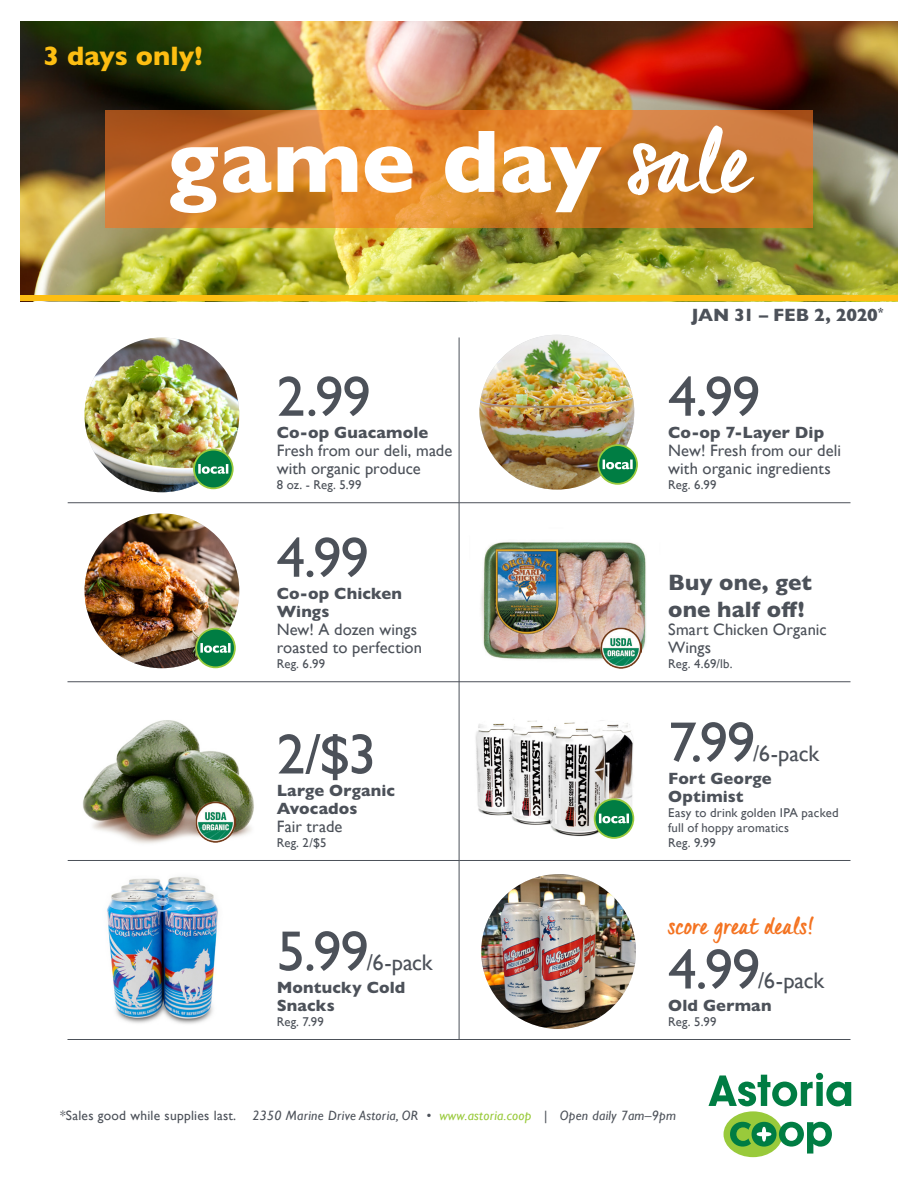
<style>
.page{position:relative;width:918px;height:1188px;background:#fff}
.page>*{position:absolute;margin:0;border:0;box-sizing:border-box;transform-origin:0 0}
.t1{font:800 135px "Gill Sans MT Pro";color:#fff}
.t2{font:800 90px "Gill Sans MT Pro";color:#fff}
.Price{font:57px "Gill Sans";letter-spacing:-.02em;color:#4c5159}
.t3{font:800 27px "Gill Sans MT Pro";color:#fdbe12}
.Barker_Small{font:700 24px "Quintus";letter-spacing:.01em;color:#f47321}
.Price-2{font:22.5px "Gill Sans";letter-spacing:-.01em;color:#4c5159}
.Secondary_Descriptio{font:800 22.5px/27px "Gill Sans MT Pro";letter-spacing:.005em;color:#4c5159}
.Date_Line_Header{font:800 18px "Gill Sans MT Pro";letter-spacing:-.01em;color:#4c5159}
.Secondary_Descriptio-2{font:16.5px/18px "Gill Sans";letter-spacing:.005em;color:#4c5159}
.Product_Name{font:800 16.5px/18px "Gill Sans MT Pro";letter-spacing:.01em;color:#4c5159}
.Secondary_Descriptio-3{font:800 16.5px "Gill Sans MT Pro";letter-spacing:.01em;color:#4c5159}
.FOOTER_centered_copy{font:italic 13.5px "Gill Sans";letter-spacing:.02em;color:#4c5159}
.Third_Level_Informat{font:12.75px/15px "Gill Sans";letter-spacing:.015em;color:#4c5159}
.Secondary_Descriptio-4{font:12.75px "Gill Sans";letter-spacing:.01em;color:#4c5159}
.s1{font-family:"Quintus";font-weight:700}
.s2{font-style:normal}
.s3{color:#99ca3b}
</style>
<div class="page">
<img style="left:475px;top:720px;width:160px;height:117px">
<img style="left:107px;top:876px;width:111px;height:148px">
<img style="left:479px;top:335px;width:155px;height:155px;border-radius:77px">
<img style="left:481px;top:874px;width:155px;height:155px;border-radius:77px">
<img style="left:481px;top:542px;width:165px;height:127px">
<svg style="left:594px;top:798px;width:40px;height:41px"></svg>
<svg style="left:597px;top:444px;width:41px;height:41px"></svg>
<div style="left:724px;top:1111px;width:59px;height:46px;background:#99ca3b;border-radius:50%"></div>
<svg style="left:708px;top:1073px;width:143px;height:33px"></svg>
<svg style="left:730px;top:1122px;width:102px;height:32px"></svg>
<hr style="left:459px;top:860px;width:391px;height:1px;background:#4c5159">
<hr style="left:68px;top:502px;width:391px;height:1px;background:#4c5159">
<hr style="left:459px;top:502px;width:391px;height:1px;background:#4c5159">
<hr style="left:68px;top:860px;width:391px;height:1px;background:#4c5159">
<hr style="left:68px;top:681px;width:782px;height:1px;background:#4c5159">
<hr style="left:459px;top:338px;width:1px;height:702px;background:#4c5159">
<hr style="left:68px;top:1039px;width:782px;height:1px;background:#4c5159">
<img style="left:21px;top:22px;width:877px;height:273px">
<svg style="left:106px;top:111px;width:707px;height:117px;background:#d37e2d"></svg>
<img style="left:84px;top:338px;width:155px;height:154px;border-radius:77px">
<img style="left:84px;top:513px;width:155px;height:155px;border-radius:77px">
<img style="left:601px;top:628px;width:40px;height:40px">
<svg style="left:193px;top:449px;width:41px;height:40px"></svg>
<svg style="left:195px;top:628px;width:41px;height:40px"></svg>
<img style="left:83px;top:720px;width:171px;height:124px">
<img style="left:195px;top:802px;width:41px;height:40px">
<div style="left:21px;top:295px;width:877px;height:6px;background:#fdbe12"></div>
<p class="t3" style="left:43px;top:40px;width:161px">3 days only!</p>
<p class="t1" style="left:134px;top:60px;width:651px">game day</p>
<p class="t2" style="left:168px;top:108px;width:584px">game day <span class="s1">sale</span></p>
<p class="Price" style="left:277px;top:363px;width:96px">2.99</p>
<p class="Secondary_Descriptio-3" style="left:277px;top:423px;width:153px">Co-op Guacamole</p>
<p class="Secondary_Descriptio-2" style="left:277px;top:442px;width:177px">Fresh from our deli, made with organic produce</p>
<p class="Secondary_Descriptio-4" style="left:277px;top:478px;width:86px">8 oz. - Reg. 5.99</p>
<p class="Price" style="left:277px;top:524px;width:94px">4.99</p>
<p class="Product_Name" style="left:277px;top:585px;width:127px">Co-op Chicken<br>Wings</p>
<p class="Secondary_Descriptio-2" style="left:277px;top:621px;width:147px">New! A dozen wings roasted to perfection</p>
<p class="Third_Level_Informat" style="left:277px;top:657px;width:50px">Reg. 6.99</p>
<p class="Price" style="left:277px;top:721px;width:101px">2/$3</p>
<p class="Product_Name" style="left:277px;top:781px;width:120px">Large Organic<br>Avocados</p>
<p class="Secondary_Descriptio-2" style="left:277px;top:818px;width:67px">Fair trade</p>
<p class="Third_Level_Informat" style="left:277px;top:835px;width:51px">Reg. 2/$5</p>
<p class="Price" style="left:277px;top:918px;width:94px">5.99</p>
<p class="Price-2" style="left:367px;top:950px;width:67px">/6-pack</p>
<p class="Product_Name" style="left:277px;top:978px;width:130px">Montucky Cold<br>Snacks</p>
<p class="Third_Level_Informat" style="left:277px;top:1014px;width:49px">Reg. 7.99</p>
<p class="Date_Line_Header" style="left:691px;top:305px;width:194px">JAN 31 – FEB 2, 2020<sup>*</sup></p>
<p class="Price" style="left:668px;top:363px;width:94px">4.99</p>
<p class="Secondary_Descriptio-3" style="left:668px;top:423px;width:158px">Co-op 7-Layer Dip</p>
<p class="Secondary_Descriptio-2" style="left:668px;top:442px;width:174px">New! Fresh from our deli with organic ingredients</p>
<p class="Third_Level_Informat" style="left:668px;top:478px;width:50px">Reg. 6.99</p>
<p class="Secondary_Descriptio" style="left:668px;top:569px;width:145px">Buy one, get one half off!</p>
<p class="Secondary_Descriptio-2" style="left:668px;top:621px;width:160px">Smart Chicken Organic<br>Wings</p>
<p class="Third_Level_Informat" style="left:668px;top:657px;width:66px">Reg. 4.69/lb.</p>
<p class="Price" style="left:668px;top:709px;width:89px">7.99</p>
<p class="Price-2" style="left:753px;top:741px;width:67px">/6-pack</p>
<p class="Product_Name" style="left:668px;top:769px;width:105px">Fort George<br>Optimist</p>
<p class="Third_Level_Informat" style="left:668px;top:805px;width:172px">Easy to drink golden IPA packed full of hoppy aromatics</p>
<p class="Third_Level_Informat" style="left:668px;top:835px;width:49px">Reg. 9.99</p>
<p class="Barker_Small" style="left:668px;top:908px;width:147px">score great deals!</p>
<p class="Price" style="left:668px;top:936px;width:94px">4.99</p>
<p class="Price-2" style="left:758px;top:968px;width:67px">/6-pack</p>
<p class="Secondary_Descriptio-3" style="left:668px;top:996px;width:105px">Old German</p>
<p class="Third_Level_Informat" style="left:668px;top:1014px;width:50px">Reg. 5.99</p>
<p class="FOOTER_centered_copy" style="left:60px;top:1107px;width:618px"><span class="s2">*Sales good while supplies last.</span> 2350 Marine Drive Astoria, OR • <span class="s3">www.astoria.coop</span> | Open daily 7am–9pm</p>
</div>
